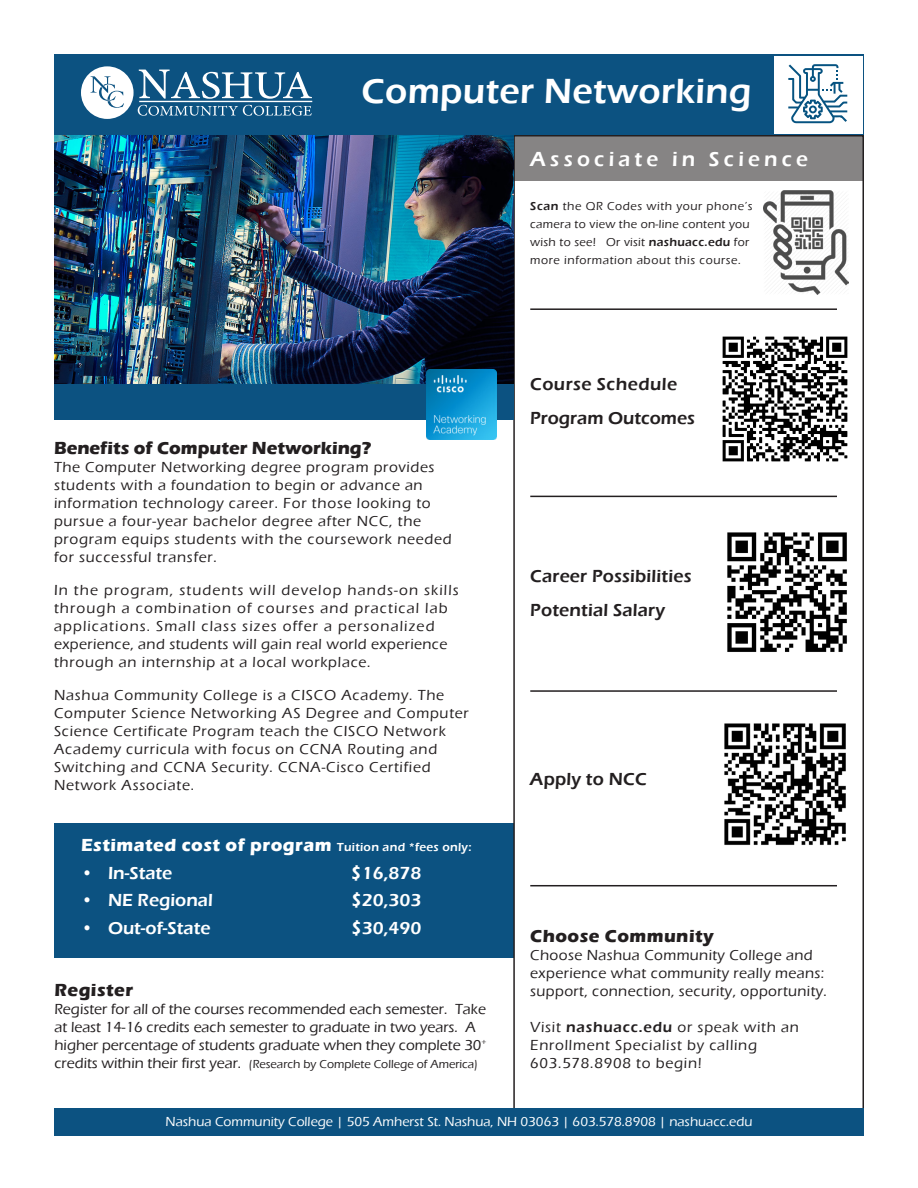
<style>
.page{position:relative;width:918px;height:1188px;background:#fff}
.page>*{position:absolute;margin:0;border:0;box-sizing:border-box;transform-origin:0 0}
.t1{font:600 36px "Eras ITC";letter-spacing:.01em;color:#fff}
.t2{font:600 21px "Eras ITC";letter-spacing:.2em;color:#fff}
.t3{font:600 18px "Eras ITC";letter-spacing:.01em;color:#231f20}
.t4{font:600 18px "Eras ITC";color:#fff}
.t5{font:700 18px "Eras ITC";letter-spacing:.025em;color:#fff}
.t6{font:700 18px "Eras ITC";color:#231f20}
.t7{font:700 18px "Eras ITC";letter-spacing:.025em;color:#231f20}
.t8{font:500 15px/18px "Eras ITC";letter-spacing:.05em;color:#231f20}
.t9{font:500 15px/18px "Eras ITC";letter-spacing:.075em;color:#231f20}
.t10{font:500 15px/18px "Eras ITC";color:#231f20}
.t11{font:500 15px/18px "Eras ITC";letter-spacing:.025em;color:#231f20}
.t12{font:500 13.5px "Eras ITC";color:#fff}
.t13{font:500 12px/18px "Eras ITC";letter-spacing:.05em;color:#231f20}
.t14{font:500 12px "Eras ITC";color:#231f20}
.s1{font-weight:600}
.s2{font-weight:600;font-size:12px}
.s3{font-size:15px}
</style>
<div class="page">
<div style="left:54px;top:823px;width:459px;height:135px;background:#0c5281"></div>
<img style="left:54px;top:135px;width:459px;height:249px">
<div style="left:54px;top:54px;width:810px;height:81px;background:#0c5281"></div>
<div style="left:774px;top:56px;width:88px;height:77px;background:#fff"></div>
<svg style="left:788px;top:64px;width:59px;height:59px"></svg>
<svg style="left:81px;top:66px;width:231px;height:53px"></svg>
<div style="left:55px;top:1109px;width:809px;height:27px;background:#0c5281"></div>
<div style="left:514px;top:135px;width:350px;height:46px;background:#868484"></div>
<img style="left:763px;top:191px;width:85px;height:103px">
<hr style="left:530px;top:496px;width:307px;height:1px;background:#231f20">
<hr style="left:530px;top:308px;width:307px;height:2px;background:#231f20">
<hr style="left:530px;top:690px;width:307px;height:2px;background:#231f20">
<hr style="left:530px;top:885px;width:307px;height:1px;background:#231f20">
<img style="left:727px;top:532px;width:120px;height:120px">
<img style="left:722px;top:336px;width:126px;height:126px">
<img style="left:724px;top:723px;width:122px;height:122px">
<div style="left:54px;top:384px;width:459px;height:36px;background:#0c5281"></div>
<img style="left:427px;top:370px;width:69px;height:69px">
<p class="t1" style="left:361px;top:71px;width:392px">Computer Networking</p>
<p class="t2" style="left:530px;top:147px;width:279px">Associate in Science</p>
<p class="t13" style="left:530px;top:197px;width:224px"><span class="s1">Scan</span> the QR Codes with your phone’s camera to view the on-line content you wish to see! Or visit <span class="s1">nashuacc.edu</span> for more information about this course.</p>
<p class="t6" style="left:54px;top:438px;width:319px">Benefits of Computer Networking?</p>
<p class="t8" style="left:54px;top:458px;width:399px">The Computer Networking degree program provides students with a foundation to begin or advance an information technology career. For those looking to pursue a four-year bachelor degree after NCC, the program equips students with the coursework needed for successful transfer.</p>
<p class="t9" style="left:54px;top:581px;width:406px">In the program, students will develop hands-on skills through a combination of courses and practical lab applications. Small class sizes offer a personalized experience, and students will gain real world experience through an internship at a local workplace.</p>
<p class="t8" style="left:54px;top:686px;width:416px">Nashua Community College is a CISCO Academy. The Computer Science Networking AS Degree and Computer Science Certificate Program teach the CISCO Network Academy curricula with focus on CCNA Routing and Switching and CCNA Security. CCNA-Cisco Certified Network Associate.</p>
<p class="t5" style="left:81px;top:834px;width:392px">Estimated cost of program <span class="s2">Tuition and *fees only:</span></p>
<p class="t4" style="left:81px;top:862px;width:93px">• In-State</p>
<p class="t4" style="left:351px;top:862px;width:72px">$16,878</p>
<p class="t4" style="left:81px;top:890px;width:133px">• NE Regional</p>
<p class="t4" style="left:351px;top:890px;width:72px">$20,303</p>
<p class="t4" style="left:81px;top:918px;width:131px">• Out-of-State</p>
<p class="t4" style="left:351px;top:918px;width:72px">$30,490</p>
<p class="t7" style="left:55px;top:980px;width:80px">Register</p>
<p class="t10" style="left:55px;top:1000px;width:434px">Register for all of the courses recommended each semester. Take at least 14-16 credits each semester to graduate in two years. A higher percentage of students graduate when they complete 30<sup>+</sup></p>
<p class="t14" style="left:55px;top:1057px;width:425px"><span class="s3">credits within their first year.</span> (Research by Complete College of America)</p>
<p class="t3" style="left:530px;top:373px;width:148px">Course Schedule</p>
<p class="t3" style="left:530px;top:408px;width:166px">Program Outcomes</p>
<p class="t3" style="left:530px;top:566px;width:163px">Career Possibilities</p>
<p class="t3" style="left:530px;top:599px;width:136px">Potential Salary</p>
<p class="t3" style="left:530px;top:769px;width:118px">Apply to NCC</p>
<p class="t7" style="left:530px;top:925px;width:185px">Choose Community</p>
<p class="t11" style="left:530px;top:946px;width:298px">Choose Nashua Community College and experience what community really means: support, connection, security, opportunity.</p>
<p class="t8" style="left:530px;top:1018px;width:270px">Visit <span class="s1">nashuacc.edu</span> or speak with an<br>Enrollment Specialist by calling<br>603.578.8908 to begin!</p>
<p class="t12" style="left:166px;top:1114px;width:588px">Nashua Community College | 505 Amherst St. Nashua, NH 03063 | 603.578.8908 | nashuacc.edu</p>
</div>
